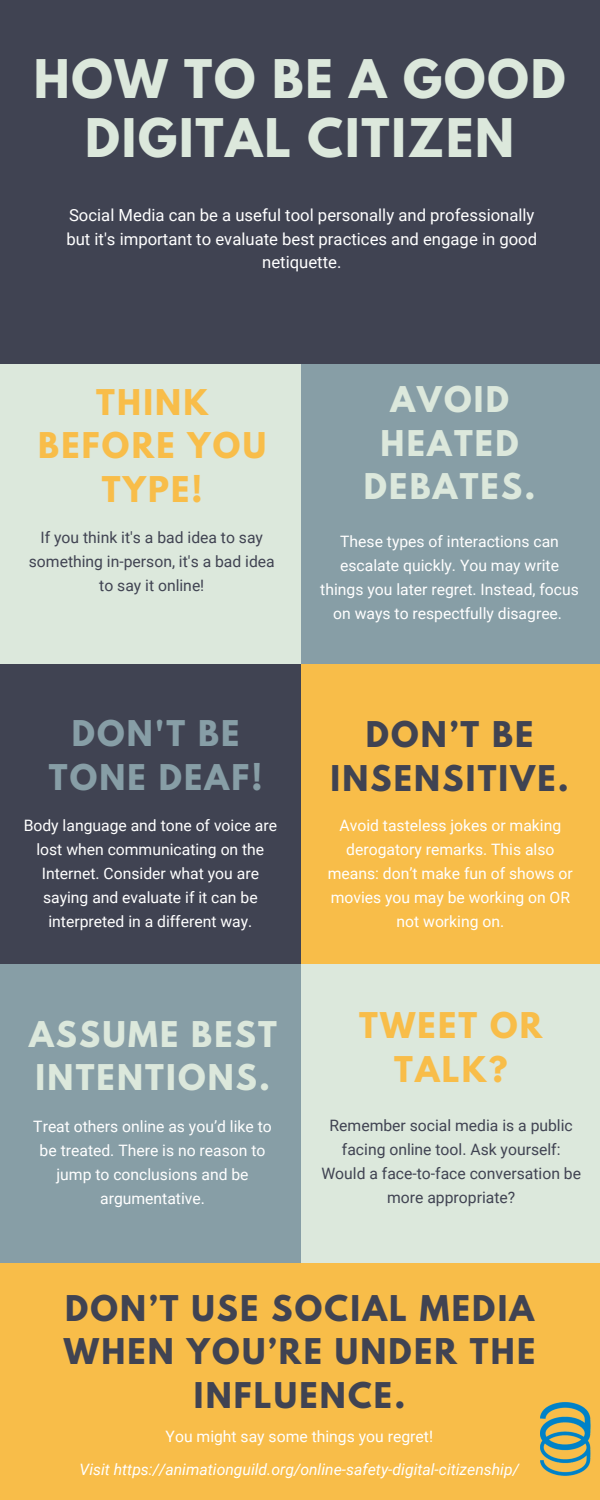
<style>
.page{position:relative;width:600px;height:1500px;background:#404352}
.page>*{position:absolute;margin:0;border:0;box-sizing:border-box;transform-origin:0 0}
.t1{font:700 47.2px/59.2px "League Spartan";letter-spacing:.04em;color:#dce8dc;text-align:center}
.t2{font:700 31.4px/43.5px "League Spartan";letter-spacing:.07em;color:#404352;text-align:center}
.t3{font:700 31.4px/43.5px "League Spartan";letter-spacing:.07em;color:#dce8dc;text-align:center}
.t4{font:700 31.4px/43.5px "League Spartan";letter-spacing:.07em;color:#f8bd49;text-align:center}
.t5{font:700 31.4px/43.5px "League Spartan";letter-spacing:.07em;color:#879ea6;text-align:center}
.t6{font:16.7px/23.2px "Roboto";color:#fff;text-align:center}
.t7{font:15.7px/24px "Roboto";color:#fff;text-align:center}
.t8{font:15.7px/24px "Roboto";color:#404352;text-align:center}
.t9{font:italic 15.7px "Roboto";color:#fff}
</style>
<div class="page">
<div style="left:301px;top:664px;width:299px;height:300px;background:#f8bd49"></div>
<div style="left:0;top:364px;width:600px;height:300px;background:#dce8dc"></div>
<div style="left:2px;top:964px;width:598px;height:300px;background:#dce8dc"></div>
<div style="left:301px;top:364px;width:299px;height:300px;background:#879ea6"></div>
<div style="left:0;top:964px;width:301px;height:300px;background:#879ea6"></div>
<div style="left:0;top:1264px;width:600px;height:236px;background:#f8bd49"></div>
<img style="left:540px;top:1402px;width:51px;height:74px">
<h1 class="t1" style="left:34px;top:55px;width:533px">HOW TO BE A GOOD<br>DIGITAL CITIZEN</h1>
<p class="t6" style="left:66px;top:204px;width:472px">Social Media can be a useful tool personally and professionally but it's important to evaluate best practices and engage in good netiquette.</p>
<h2 class="t4" style="left:38px;top:384px;width:229px">THINK<br>BEFORE YOU<br>TYPE!</h2>
<p class="t8" style="left:29px;top:526px;width:247px">If you think it's a bad idea to say something in-person, it's a bad idea to say it online!</p>
<h2 class="t5" style="left:49px;top:716px;width:215px">DON'T BE<br>TONE DEAF!</h2>
<p class="t7" style="left:24px;top:813px;width:255px">Body language and tone of voice are lost when communicating on the<br>Internet. Consider what you are saying and evaluate if it can be interpreted in a different way.</p>
<h2 class="t3" style="left:29px;top:1016px;width:249px;text-align:left">ASSUME BEST<br>INTENTIONS.</h2>
<p class="t7" style="left:33px;top:1114px;width:240px">Treat others online as you’d like to be treated. There is no reason to jump to conclusions and be argumentative.</p>
<h2 class="t3" style="left:364px;top:382px;width:173px">AVOID<br>HEATED<br>DEBATES.</h2>
<p class="t7" style="left:320px;top:529px;width:260px">These types of interactions can escalate quickly. You may write things you later regret. Instead, focus on ways to respectfully disagree.</p>
<h2 class="t2" style="left:331px;top:717px;width:240px">DON’T BE<br>INSENSITIVE.</h2>
<p class="t7" style="left:328px;top:813px;width:247px">Avoid tasteless jokes or making derogatory remarks. This also means: don’t make fun of shows or movies you may be working on OR not working on.</p>
<h2 class="t4" style="left:359px;top:1008px;width:185px">TWEET OR<br>TALK?</h2>
<p class="t8" style="left:321px;top:1113px;width:261px">Remember social media is a public facing online tool. Ask yourself:<br>Would a face-to-face conversation be more appropriate?</p>
<h2 class="t2" style="left:64px;top:1290px;width:473px">DON’T USE SOCIAL MEDIA<br>WHEN YOU’RE UNDER THE<br>INFLUENCE.</h2>
<p class="t7" style="left:166px;top:1424px;width:269px">You might say some things you regret!</p>
<p class="t9" style="left:80px;top:1460px;width:441px">Visit https://animationguild.org/online-safety-digital-citizenship/</p>
</div>
